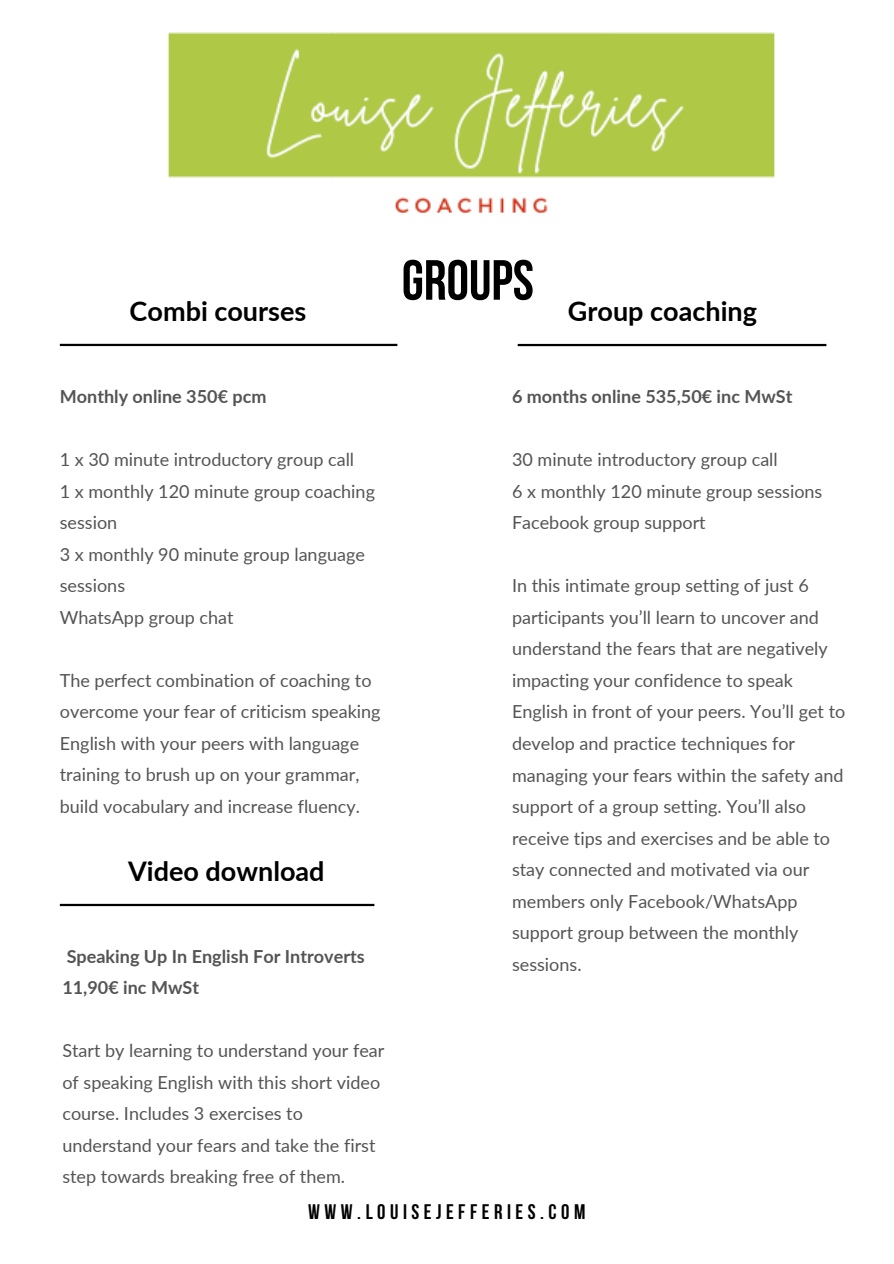
<style>
.page{position:relative;width:894px;height:1264px;background:#fff}
.page>*{position:absolute;margin:0;border:0;box-sizing:border-box;transform-origin:0 0}
.t1{font:700 56.55px "Bebas Neue";color:#000}
.t2{font:700 27px "Lato";color:#000}
.t3{font:700 21px "Bebas Neue";letter-spacing:.215em;color:#000}
.t4{font:18px/31.5px "Lato";color:#545454}
.t5{font:700 18px/31.5px "Lato";color:#545454}
</style>
<div class="page">
<hr style="left:517px;top:344px;width:309px;height:2px;background:#000">
<hr style="left:60px;top:344px;width:337px;height:2px;background:#000">
<img style="left:168px;top:32px;width:607px;height:181px">
<hr style="left:60px;top:903px;width:314px;height:3px;background:#000">
<p class="t2" style="left:130px;top:295px;width:178px">Combi courses</p>
<p class="t1" style="left:401px;top:257px;width:133px">GROUPS</p>
<p class="t2" style="left:567px;top:295px;width:191px">Group coaching</p>
<p class="t5" style="left:60px;top:380px;width:208px">Monthly online 350€ pcm</p>
<p class="t4" style="left:60px;top:443px;width:296px">1 x 30 minute introductory group call</p>
<p class="t4" style="left:60px;top:475px;width:316px">1 x monthly 120 minute group coaching session</p>
<h2 class="t4" style="left:60px;top:538px;width:306px">3 x monthly 90 minute group language sessions</h2>
<h4 class="t4" style="left:60px;top:601px;width:175px">WhatsApp group chat</h4>
<p class="t4" style="left:60px;top:664px;width:322px">The perfect combination of coaching to overcome your fear of criticism speaking English with your peers with language training to brush up on your grammar, build vocabulary and increase fluency.</p>
<h4 class="t2" style="left:128px;top:853px;width:198px">Video download</h4>
<p class="t5" style="left:62px;top:939px;width:304px">Speaking Up In English For Introverts<br>11,90€ inc MwSt</p>
<h3 class="t4" style="left:62px;top:1034px;width:323px">Start by learning to understand your fear of speaking English with this short video course. Includes 3 exercises to understand your fears and take the first step towards breaking free of them.</h3>
<h1 class="t5" style="left:512px;top:380px;width:282px">6 months online 535,50€ inc MwSt</h1>
<h2 class="t4" style="left:512px;top:443px;width:267px">30 minute introductory group call</h2>
<h4 class="t4" style="left:512px;top:475px;width:312px">6 x monthly 120 minute group sessions</h4>
<p class="t4" style="left:512px;top:506px;width:195px">Facebook group support</p>
<p class="t4" style="left:512px;top:569px;width:335px">In this intimate group setting of just 6 participants you’ll learn to uncover and understand the fears that are negatively impacting your confidence to speak English in front of your peers. You’ll get to develop and practice techniques for managing your fears within the safety and support of a group setting. You’ll also receive tips and exercises and be able to stay connected and motivated via our members only Facebook/WhatsApp support group between the monthly sessions.</p>
<h2 class="t3" style="left:308px;top:1203px;width:278px">WWW.LOUISEJEFFERIES.COM</h2>
</div>
